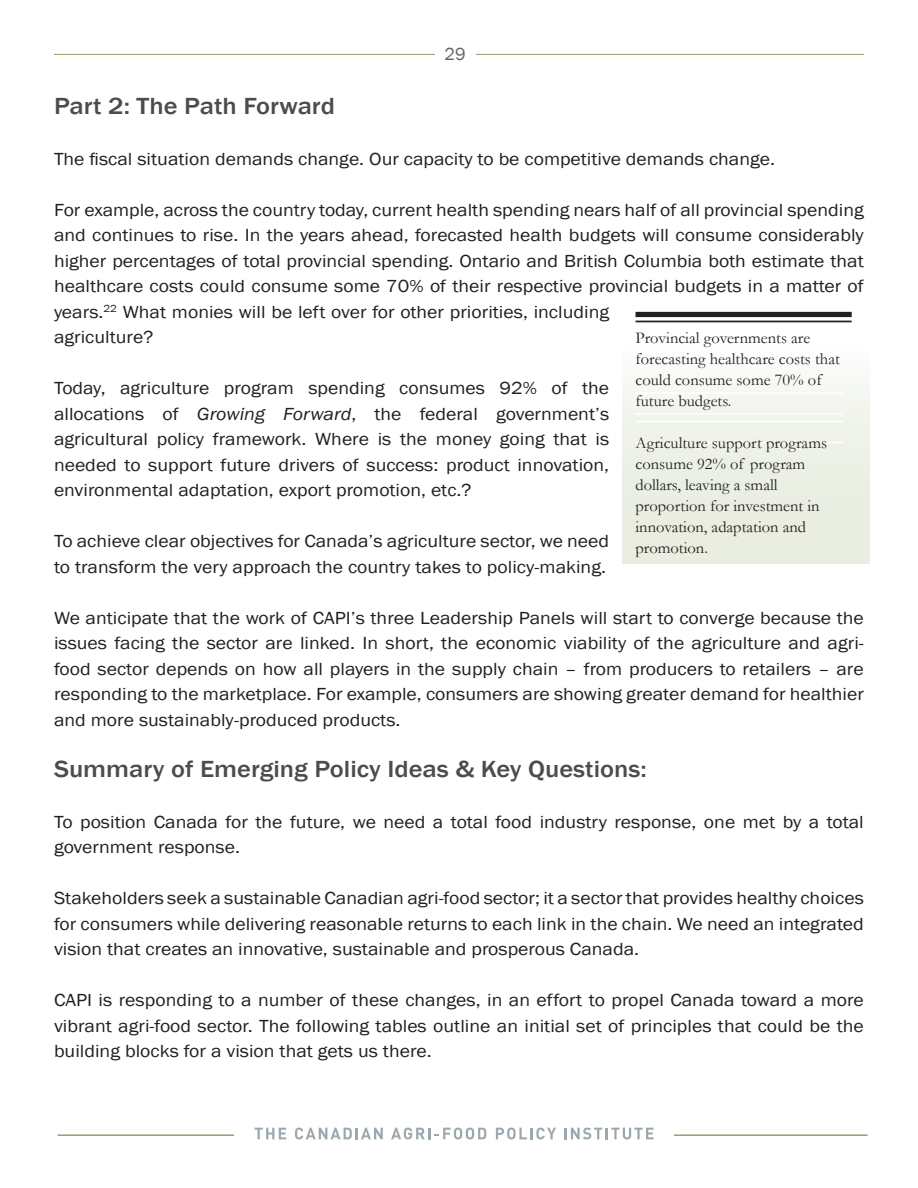
<style>
.page{position:relative;width:918px;height:1188px;background:#fff}
.page>*{position:absolute;margin:0;border:0;box-sizing:border-box;transform-origin:0 0}
.t1{font:500 24px "Franklin Gothic";color:#4b4c4d;scale:1.1 1}
.t2{font:18px/25.5px "Franklin Gothic";color:#231f20;text-align:justify;scale:1.1 1}
.t3{font:18px "Franklin Gothic";color:#636366}
.t4{font:16.5px/21px "Garamond";color:#231f20}
.s1{font-style:italic}
</style>
<div class="page">
<hr style="left:58px;top:1135px;width:810px;height:1px;background:#566d30">
<div style="left:234px;top:1118px;width:440px;height:35px;background:#fff"></div>
<hr style="left:54px;top:54px;width:810px;height:1px;background:#92a064">
<div style="left:435px;top:47px;width:40px;height:26px;background:#fff"></div>
<svg style="left:255px;top:1128px;width:31px;height:11px"></svg>
<svg style="left:295px;top:1128px;width:88px;height:11px"></svg>
<svg style="left:391px;top:1128px;width:95px;height:11px"></svg>
<svg style="left:496px;top:1128px;width:60px;height:11px"></svg>
<svg style="left:564px;top:1128px;width:90px;height:11px"></svg>
<div style="left:623px;top:317px;width:247px;height:246px;background:linear-gradient(to bottom,#fefefe,#e4eada)"></div>
<hr style="left:636px;top:421px;width:207px;height:1px;background:#fff">
<hr style="left:636px;top:392px;width:207px;height:2px;background:#fff">
<hr style="left:636px;top:442px;width:207px;height:1px;background:#fff">
<hr style="left:636px;top:413px;width:207px;height:2px;background:#fff">
<div style="left:636px;top:312px;width:216px;height:5px;background:#231f20"></div>
<hr style="left:636px;top:321px;width:216px;height:1px;background:#231f20">
<p class="t3" style="left:444px;top:43px;width:23px">29</p>
<h1 class="t1" style="left:54px;top:91px;width:257px">Part 2: The Path Forward</h1>
<p class="t2" style="left:54px;top:147px;width:657px">The fiscal situation demands change. Our capacity to be competitive demands change.</p>
<p class="t2" style="left:54px;top:198px;width:738px;text-align:left">For example, across the country today, current health spending nears half of all provincial spending and continues to rise. In the years ahead, forecasted health budgets will consume considerably higher percentages of total provincial spending. Ontario and British Columbia both estimate that healthcare costs could consume some 70% of their respective provincial budgets in a matter of years.<sup>22</sup> What monies will be left over for other priorities, including<br>agriculture?</p>
<p class="t2" style="left:54px;top:376px;width:506px">Today, agriculture program spending consumes 92% of the allocations of <span class="s1">Growing Forward</span>, the federal government’s agricultural policy framework. Where is the money going that is needed to support future drivers of success: product innovation, environmental adaptation, export promotion, etc.?</p>
<p class="t2" style="left:54px;top:529px;width:506px">To achieve clear objectives for Canada’s agriculture sector, we need to transform the very approach the country takes to policy-making.</p>
<p class="t2" style="left:54px;top:606px;width:738px">We anticipate that the work of CAPI’s three Leadership Panels will start to converge because the issues facing the sector are linked. In short, the economic viability of the agriculture and agri&shy;food sector depends on how all players in the supply chain – from producers to retailers – are responding to the marketplace. For example, consumers are showing greater demand for healthier and more sustainably-produced products.</p>
<h1 class="t1" style="left:54px;top:754px;width:540px">Summary of Emerging Policy Ideas &amp; Key Questions:</h1>
<p class="t2" style="left:54px;top:810px;width:738px">To position Canada for the future, we need a total food industry response, one met by a total government response.</p>
<p class="t2" style="left:54px;top:886px;width:738px">Stakeholders seek a sustainable Canadian agri-food sector; it a sector that provides healthy choices for consumers while delivering reasonable returns to each link in the chain. We need an integrated vision that creates an innovative, sustainable and prosperous Canada.</p>
<p class="t2" style="left:54px;top:988px;width:738px">CAPI is responding to a number of these changes, in an effort to propel Canada toward a more vibrant agri-food sector. The following tables outline an initial set of principles that could be the building blocks for a vision that gets us there.</p>
<p class="t4" style="left:636px;top:327px;width:206px">Provincial governments are forecasting healthcare costs that could consume some 70% of future budgets.</p>
<p class="t4" style="left:636px;top:432px;width:193px">Agriculture support programs consume 92% of program dollars, leaving a small proportion for investment in innovation, adaptation and promotion.</p>
</div>
